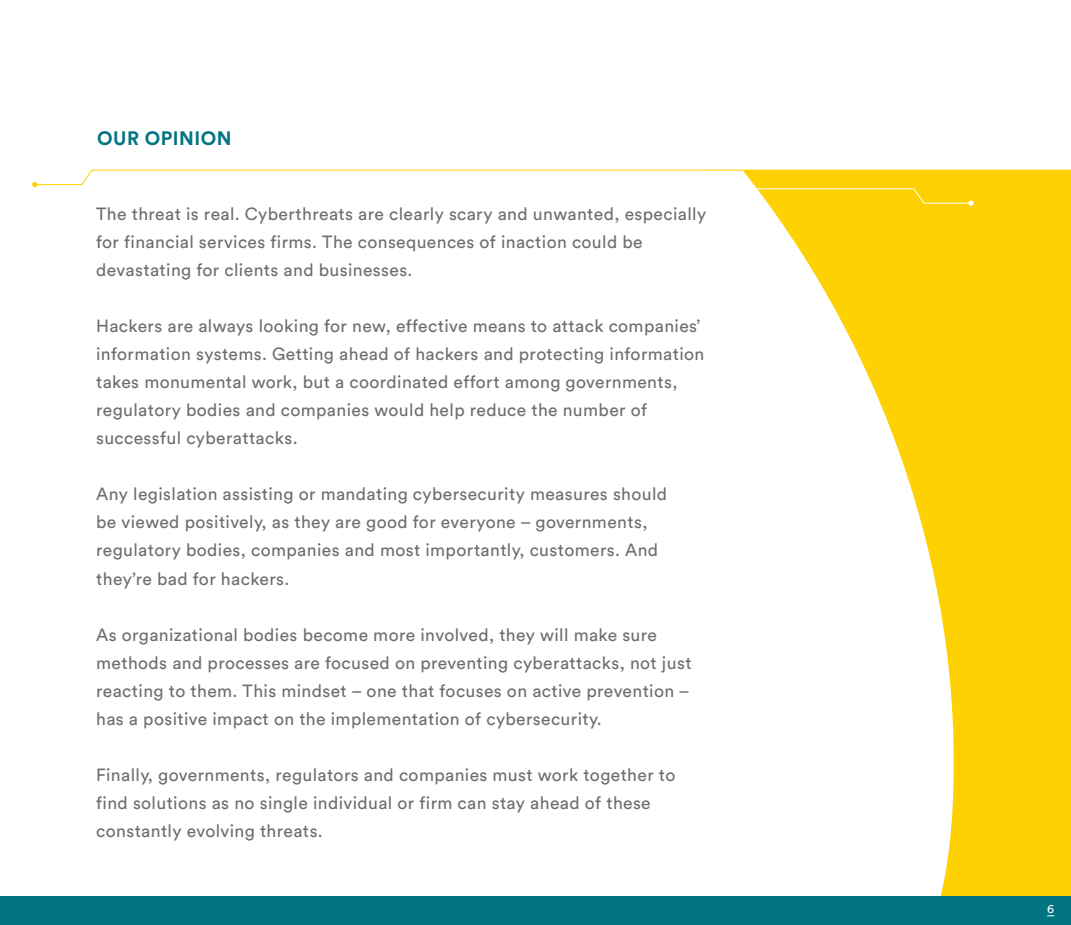
<style>
.page{position:relative;width:1071px;height:925px;background:#fff}
.page>*{position:absolute;margin:0;border:0;box-sizing:border-box;transform-origin:0 0}
.t1{font:700 19.25px "Circular Std";letter-spacing:.025em;color:#007482}
.t2{font:17.5px/28px "Circular Std";letter-spacing:.02em;color:#6d6e71}
.t3{font:12.25px "Circular Std";color:#fff}
</style>
<div class="page">
<div style="left:709px;top:170px;width:362px;height:739px;background:#fed103"></div>
<svg style="left:709px;top:206px;width:245px;height:690px;fill:#fff"></svg>
<svg style="left:32px;top:169px;width:1039px;height:37px"></svg>
<div style="left:0;top:896px;width:1071px;height:28px;background:#007482"></div>
<p class="t1" style="left:97px;top:126px;width:136px">OUR OPINION</p>
<p class="t2" style="left:96px;top:200px;width:612px">The threat is real. Cyberthreats are clearly scary and unwanted, especially for financial services firms. The consequences of inaction could be devastating for clients and businesses.</p>
<p class="t2" style="left:96px;top:312px;width:610px">Hackers are always looking for new, effective means to attack companies’ information systems. Getting ahead of hackers and protecting information takes monumental work, but a coordinated effort among governments, regulatory bodies and companies would help reduce the number of successful cyberattacks.</p>
<p class="t2" style="left:96px;top:480px;width:573px">Any legislation assisting or mandating cybersecurity measures should be viewed positively, as they are good for everyone – governments, regulatory bodies, companies and most importantly, customers. And they’re bad for hackers.</p>
<p class="t2" style="left:96px;top:620px;width:597px">As organizational bodies become more involved, they will make sure methods and processes are focused on preventing cyberattacks, not just reacting to them. This mindset – one that focuses on active prevention – has a positive impact on the implementation of cybersecurity.</p>
<p class="t2" style="left:96px;top:760px;width:581px">Finally, governments, regulators and companies must work together to find solutions as no single individual or firm can stay ahead of these constantly evolving threats.</p>
<p class="t3" style="left:1047px;top:901px;width:8px">6</p>
</div>
